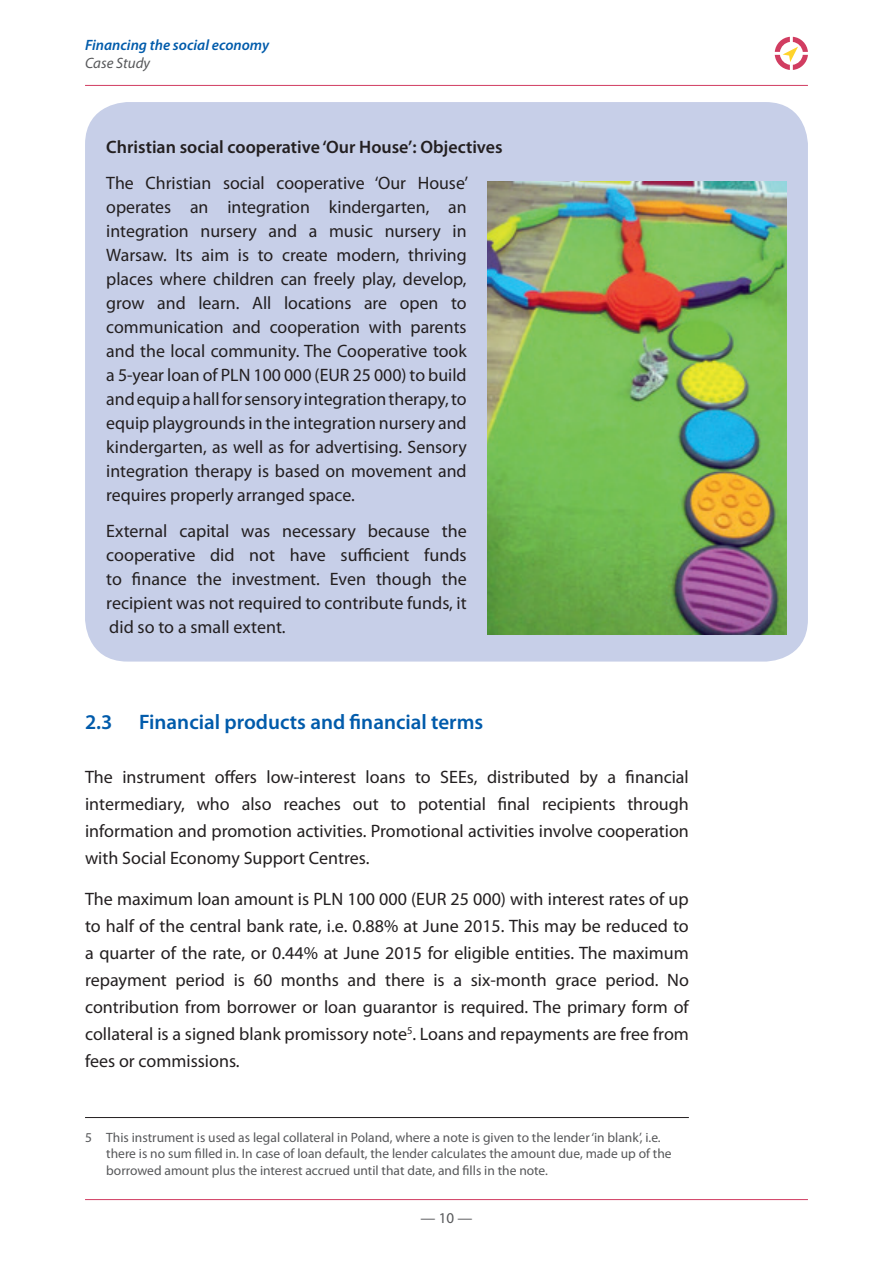
<style>
.page{position:relative;width:893px;height:1263px;background:#fff}
.page>*{position:absolute;margin:0;border:0;box-sizing:border-box;transform-origin:0 0}
.headline_2{font:600 21px "Myriad Pro";color:#015bab}
.Body_text{font:18px/24px "Myriad Pro";color:#231f20;text-align:justify}
.Box_title{font:600 18px "Myriad Pro";color:#231f20}
.t1{font:italic 600 15px "Myriad Pro";color:#015bab}
.t2{font:italic 15px "Myriad Pro";color:#57585a}
.t3{font:15px "Myriad Pro";color:#57585a}
.Footnote{font:13.5px/16.2px "Myriad Pro";color:#57585a}
</style>
<div class="page">
<hr style="left:85px;top:1199px;width:723px;height:1px;background:#d13d61">
<hr style="left:85px;top:85px;width:723px;height:1px;background:#d13d61">
<svg style="left:775px;top:37px;width:33px;height:33px"></svg>
<hr style="left:85px;top:1117px;width:604px;height:1px;background:#231f20">
<div style="left:85px;top:102px;width:723px;height:560px;background:#c7cfe8;border-radius:43px"></div>
<img style="left:488px;top:181px;width:299px;height:453px">
<p class="t1" style="left:85px;top:36px;width:186px">Financing the social economy</p>
<p class="t2" style="left:85px;top:53px;width:67px">Case Study</p>
<p class="Box_title" style="left:106px;top:137px;width:398px">Christian social cooperative ‘Our House’: Objectives</p>
<p class="Body_text" style="left:106px;top:171px;width:363px">The Christian social cooperative ‘Our House’ operates an integration kindergarten, an integration nursery and a music nursery in Warsaw. Its aim is to create modern, thriving places where children can freely play, develop, grow and learn. All locations are open to communication and cooperation with parents and the local community. The Cooperative took a 5-year loan of PLN 100 000 (EUR 25 000) to build and equip ahall for sensory integration therapy, to equip playgrounds in the integration nursery and kindergarten, as well as for advertising. Sensory integration therapy is based on movement and requires properly arranged space.</p>
<p class="Body_text" style="left:106px;top:519px;width:362px">External capital was necessary because the cooperative did not have sufficient funds to finance the investment. Even though the recipient was not required to contribute funds, it did so to a small extent.</p>
<p class="headline_2" style="left:85px;top:710px;width:29px">2.3</p>
<p class="headline_2" style="left:139px;top:710px;width:346px">Financial products and financial terms</p>
<p class="Body_text" style="left:85px;top:764px;width:605px;line-height:27px">The instrument offers low-interest loans to SEEs, distributed by a financial intermediary, who also reaches out to potential final recipients through information and promotion activities. Promotional activities involve cooperation with Social Economy Support Centres.</p>
<p class="Body_text" style="left:85px;top:885px;width:605px;line-height:27px">The maximum loan amount is PLN 100 000 (EUR 25 000) with interest rates of up to half of the central bank rate, i.e. 0.88% at June 2015. This may be reduced to a quarter of the rate, or 0.44% at June 2015 for eligible entities. The maximum repayment period is 60 months and there is a six-month grace period. No contribution from borrower or loan guarantor is required. The primary form of collateral is a signed blank promissory note<sup>5</sup>. Loans and repayments are free from fees or commissions.</p>
<p class="Footnote" style="left:106px;top:1130px;width:567px;text-indent:-21px">5 This instrument is used as legal collateral in Poland, where a note is given to the lender ‘in blank’, i.e. there is no sum filled in. In case of loan default, the lender calculates the amount due, made up of the borrowed amount plus the interest accrued until that date, and fills in the note.</p>
<p class="t3" style="left:421px;top:1210px;width:53px">— 10 —</p>
</div>
